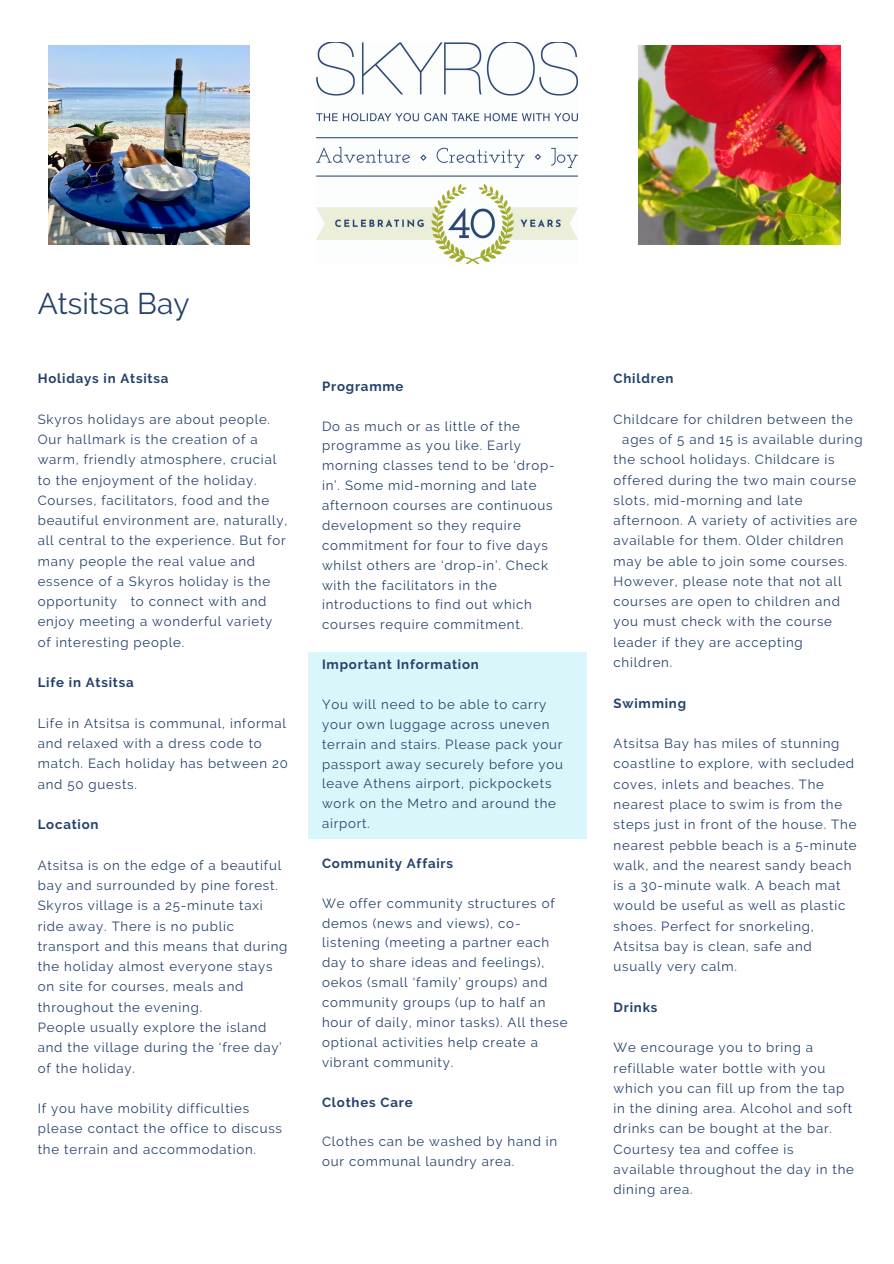
<style>
.page{position:relative;width:894px;height:1264px;background:#fff}
.page>*{position:absolute;margin:0;border:0;box-sizing:border-box;transform-origin:0 0}
.t1{font:29.85px "Raleway";color:#25426b}
.t2{font:13.2px/20.2px "Raleway";letter-spacing:.06em;color:#25426b}
.t3{font:700 13.2px "Raleway";letter-spacing:.06em;color:#25426b}
</style>
<div class="page">
<div style="left:308px;top:652px;width:278px;height:186px;background:#d9f7fa"></div>
<img style="left:316px;top:42px;width:261px;height:222px">
<img style="left:48px;top:45px;width:202px;height:199px">
<img style="left:638px;top:45px;width:202px;height:199px">
<p class="t1" style="left:38px;top:285px;width:153px">Atsitsa Bay</p>
<p class="t3" style="left:38px;top:371px;width:132px">Holidays in Atsitsa</p>
<p class="t2" style="left:38px;top:409px;width:251px">Skyros holidays are about people.<br>Our hallmark is the creation of a warm, friendly atmosphere, crucial to the enjoyment of the holiday.<br>Courses, facilitators, food and the beautiful environment are, naturally, all central to the experience. But for many people the real value and essence of a Skyros holiday is the opportunity to connect with and enjoy meeting a wonderful variety of interesting people.</p>
<p class="t3" style="left:38px;top:675px;width:97px">Life in Atsitsa</p>
<p class="t2" style="left:38px;top:713px;width:252px">Life in Atsitsa is communal, informal and relaxed with a dress code to match. Each holiday has between 20 and 50 guests.</p>
<p class="t3" style="left:38px;top:816px;width:62px">Location</p>
<p class="t2" style="left:38px;top:855px;width:251px">Atsitsa is on the edge of a beautiful bay and surrounded by pine forest.<br>Skyros village is a 25-minute taxi ride away. There is no public transport and this means that during the holiday almost everyone stays on site for courses, meals and throughout the evening.</p>
<p class="t2" style="left:38px;top:1017px;width:245px">People usually explore the island and the village during the ‘free day’ of the holiday.</p>
<p class="t2" style="left:38px;top:1098px;width:246px">If you have mobility difficulties please contact the office to discuss the terrain and accommodation.</p>
<p class="t3" style="left:322px;top:378px;width:83px">Programme</p>
<p class="t2" style="left:322px;top:416px;width:234px;line-height:19.8px">Do as much or as little of the programme as you like. Early morning classes tend to be ‘drop&shy;in’. Some mid-morning and late afternoon courses are continuous development so they require commitment for four to five days whilst others are ‘drop-in’. Check with the facilitators in the introductions to find out which courses require commitment.</p>
<p class="t3" style="left:322px;top:656px;width:158px">Important Information</p>
<p class="t2" style="left:322px;top:694px;width:242px;line-height:19.8px">You will need to be able to carry your own luggage across uneven terrain and stairs. Please pack your passport away securely before you leave Athens airport, pickpockets work on the Metro and around the airport.</p>
<p class="t3" style="left:322px;top:855px;width:133px">Community Affairs</p>
<p class="t2" style="left:322px;top:893px;width:247px;line-height:19.8px">We offer community structures of demos (news and views), co&shy;listening (meeting a partner each day to share ideas and feelings), oekos (small ‘family’ groups) and community groups (up to half an hour of daily, minor tasks). All these optional activities help create a vibrant community.</p>
<p class="t3" style="left:322px;top:1094px;width:92px">Clothes Care</p>
<p class="t2" style="left:322px;top:1131px;width:237px;line-height:19.8px">Clothes can be washed by hand in our communal laundry area.</p>
<p class="t3" style="left:613px;top:371px;width:61px">Children</p>
<p class="t2" style="left:613px;top:409px;width:241px">Childcare for children between the</p>
<p class="t2" style="left:622px;top:429px;width:242px">ages of 5 and 15 is available during</p>
<p class="t2" style="left:613px;top:449px;width:222px">the school holidays. Childcare is</p>
<p class="t2" style="left:613px;top:470px;width:244px">offered during the two main course</p>
<p class="t2" style="left:613px;top:490px;width:190px">slots, mid-morning and late</p>
<p class="t2" style="left:613px;top:510px;width:245px">afternoon. A variety of activities are</p>
<p class="t2" style="left:613px;top:530px;width:231px">available for them. Older children</p>
<p class="t2" style="left:613px;top:551px;width:235px">may be able to join some courses.</p>
<p class="t2" style="left:613px;top:571px;width:229px">However, please note that not all</p>
<p class="t2" style="left:613px;top:591px;width:228px">courses are open to children and</p>
<p class="t2" style="left:613px;top:611px;width:220px">you must check with the course</p>
<p class="t2" style="left:613px;top:632px;width:190px">leader if they are accepting</p>
<p class="t2" style="left:613px;top:652px;width:60px">children.</p>
<p class="t3" style="left:613px;top:695px;width:74px">Swimming</p>
<p class="t2" style="left:613px;top:733px;width:244px">Atsitsa Bay has miles of stunning coastline to explore, with secluded coves, inlets and beaches. The nearest place to swim is from the steps just in front of the house. The nearest pebble beach is a 5-minute walk, and the nearest sandy beach is a 30-minute walk. A beach mat would be useful as well as plastic shoes. Perfect for snorkeling,<br>Atsitsa bay is clean, safe and usually very calm.</p>
<p class="t3" style="left:613px;top:999px;width:45px">Drinks</p>
<p class="t2" style="left:613px;top:1037px;width:242px">We encourage you to bring a refillable water bottle with you which you can fill up from the tap in the dining area. Alcohol and soft drinks can be bought at the bar.<br>Courtesy tea and coffee is available throughout the day in the dining area.</p>
</div>
